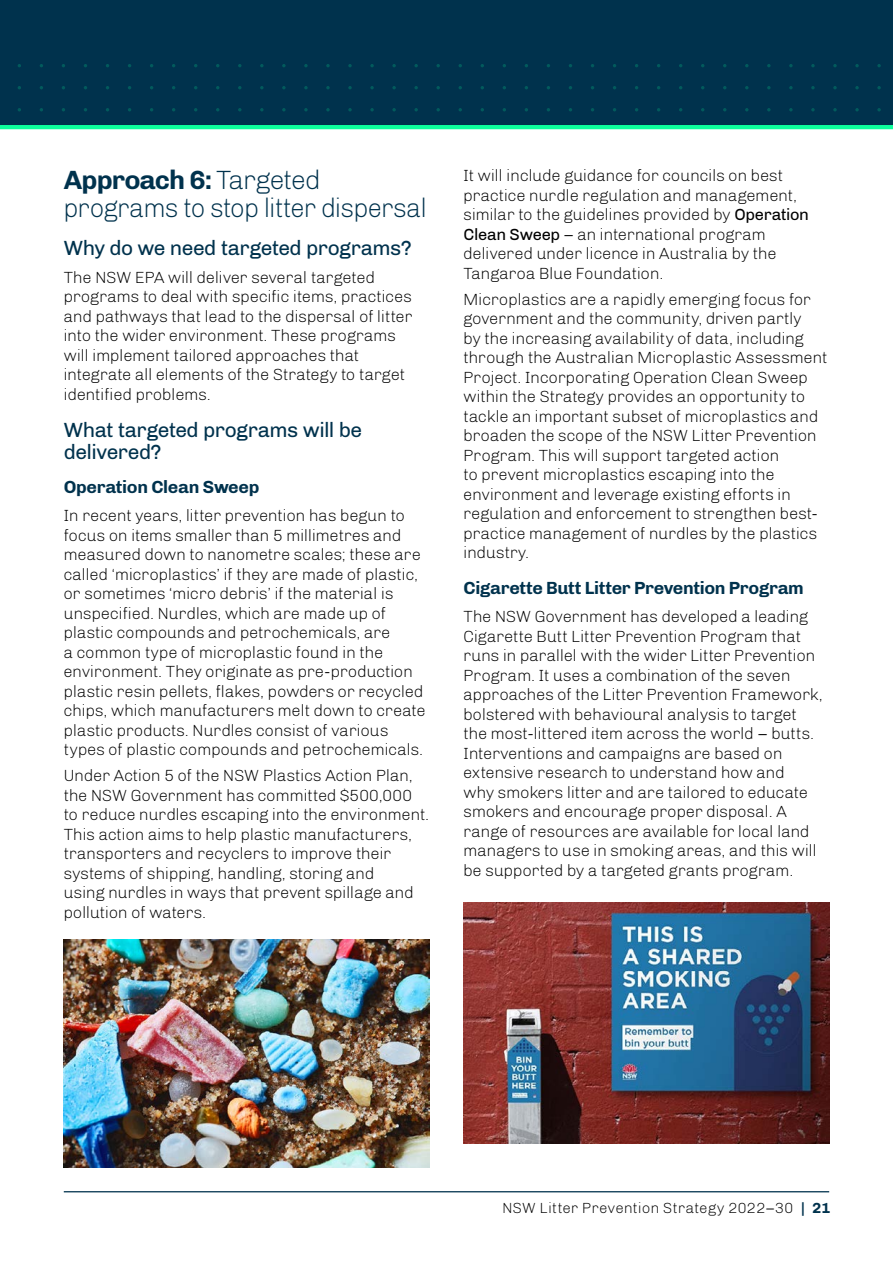
<style>
.page{position:relative;width:893px;height:1263px;background:#fff}
.page>*{position:absolute;margin:0;border:0;box-sizing:border-box;transform-origin:0 0}
.H2_L__blue__18_19{font:300 27px/28.5px "Chivo";letter-spacing:-.04em;color:#00324d}
.H3_Blue_Reg_13_pt{font:21px/22.5px "Chivo";letter-spacing:-.025em;color:#00324d}
.H4_12_14_bold{font:700 18px "Chivo";letter-spacing:-.015em;color:#00324d}
.Body_L__Black__11_13{font:300 16.5px/19.5px "Chivo";letter-spacing:-.02em;color:#000}
.t1{font:300 15px "Chivo";letter-spacing:.005em;color:#000}
.s1{font-weight:700}
.s2{font-weight:400}
.s3{font-weight:700;color:#00324d}
</style>
<div class="page">
<div style="left:0;top:0;width:893px;height:126px;background:#00324d"></div>
<hr style="left:0;top:125px;width:893px;height:4px;background:#0dff9c">
<svg style="left:17px;top:64px;width:864px;height:48px"></svg>
<hr style="left:64px;top:1191px;width:765px;height:1px;background:#00324d">
<img style="left:64px;top:940px;width:365px;height:228px">
<img style="left:463px;top:902px;width:366px;height:241px">
<h2 class="H2_L__blue__18_19" style="left:64px;top:165px;width:365px"><span class="s1">Approach 6:</span> Targeted programs to stop litter dispersal</h2>
<h2 class="H3_Blue_Reg_13_pt" style="left:64px;top:236px;width:349px">Why do we need targeted programs?</h2>
<p class="Body_L__Black__11_13" style="left:64px;top:267px;width:351px">The NSW EPA will deliver several targeted programs to deal with specific items, practices and pathways that lead to the dispersal of litter into the wider environment. These programs will implement tailored approaches that integrate all elements of the Strategy to target identified problems.</p>
<h2 class="H3_Blue_Reg_13_pt" style="left:64px;top:419px;width:300px">What targeted programs will be delivered?</h2>
<h3 class="H4_12_14_bold" style="left:64px;top:476px;width:197px">Operation Clean Sweep</h3>
<p class="Body_L__Black__11_13" style="left:64px;top:506px;width:364px">In recent years, litter prevention has begun to focus on items smaller than 5 millimetres and measured down to nanometre scales; these are called ‘microplastics’ if they are made of plastic, or sometimes ‘micro debris’ if the material is unspecified. Nurdles, which are made up of plastic compounds and petrochemicals, are<br>a common type of microplastic found in the environment. They originate as pre-production plastic resin pellets, flakes, powders or recycled chips, which manufacturers melt down to create plastic products. Nurdles consist of various types of plastic compounds and petrochemicals.</p>
<p class="Body_L__Black__11_13" style="left:64px;top:766px;width:367px">Under Action 5 of the NSW Plastics Action Plan, the NSW Government has committed $500,000 to reduce nurdles escaping into the environment.<br>This action aims to help plastic manufacturers, transporters and recyclers to improve their systems of shipping, handling, storing and<br>using nurdles in ways that prevent spillage and pollution of waters.</p>
<p class="Body_L__Black__11_13" style="left:463px;top:166px;width:347px">It will include guidance for councils on best practice nurdle regulation and management, similar to the guidelines provided by <span class="s2">Operation Clean Sweep</span> – an international program delivered under licence in Australia by the Tangaroa Blue Foundation.</p>
<p class="Body_L__Black__11_13" style="left:463px;top:289px;width:366px">Microplastics are a rapidly emerging focus for government and the community, driven partly<br>by the increasing availability of data, including through the Australian Microplastic Assessment Project. Incorporating Operation Clean Sweep within the Strategy provides an opportunity to tackle an important subset of microplastics and broaden the scope of the NSW Litter Prevention Program. This will support targeted action<br>to prevent microplastics escaping into the environment and leverage existing efforts in regulation and enforcement to strengthen best&shy;practice management of nurdles by the plastics industry.</p>
<h3 class="H4_12_14_bold" style="left:463px;top:577px;width:342px">Cigarette Butt Litter Prevention Program</h3>
<p class="Body_L__Black__11_13" style="left:463px;top:607px;width:361px">The NSW Government has developed a leading Cigarette Butt Litter Prevention Program that runs in parallel with the wider Litter Prevention Program. It uses a combination of the seven approaches of the Litter Prevention Framework, bolstered with behavioural analysis to target the most-littered item across the world – butts.<br>Interventions and campaigns are based on extensive research to understand how and<br>why smokers litter and are tailored to educate smokers and encourage proper disposal. A range of resources are available for local land managers to use in smoking areas, and this will be supported by a targeted grants program.</p>
<p class="t1" style="left:502px;top:1199px;width:330px">NSW Litter Prevention Strategy 2022–30 <span class="s3">| 21</span></p>
</div>
